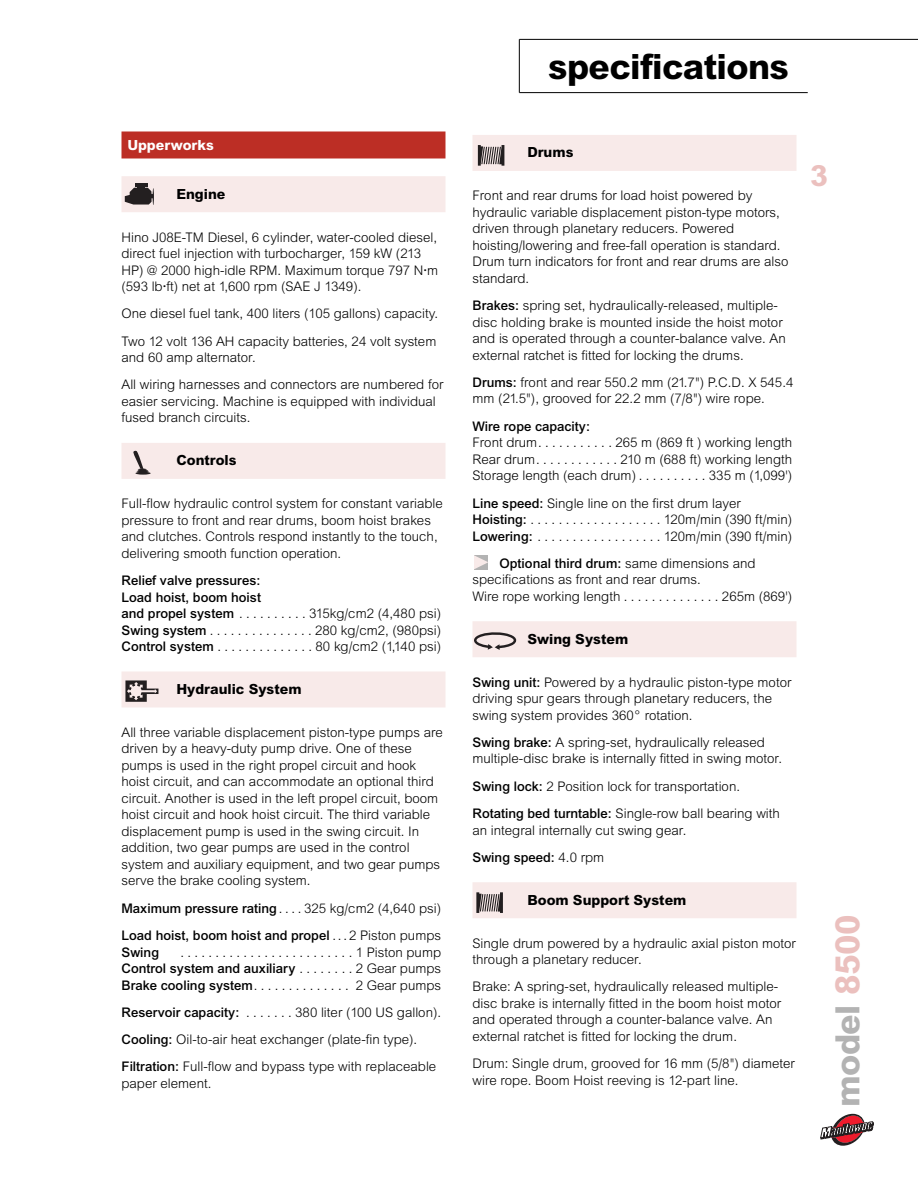
<style>
.page{position:relative;width:918px;height:1188px;background:#fff}
.page>*{position:absolute;margin:0;border:0;box-sizing:border-box;transform-origin:0 0}
.t1{font:37.5px "Arial Bld";letter-spacing:-.015em;color:#000}
.t2{font:36px "Arial Bld";letter-spacing:-.015em;color:#b3b3b3}
.t3{font:31.2px "Arial Bld";color:#ebc0be}
.t4{font:15px "Arial Bld";color:#000}
.t5{font:15px "Arial Bld";color:#fff}
.t6{font:14.25px/16.5px "Arial Lgt";color:#000}
.t7{font:14.25px/16.5px "Arial Mdm";color:#000}
.s1{font-family:"Arial Mdm"}
.s2{font-family:"Arial Lgt"}
.s3{color:#ebc0be}
</style>
<div class="page">
<hr style="left:519px;top:39px;width:1px;height:54px;background:#000">
<hr style="left:519px;top:39px;width:399px;height:1px;background:#000">
<hr style="left:519px;top:92px;width:289px;height:1px;background:#000">
<svg style="left:821px;top:1114px;width:53px;height:32px"></svg>
<div style="left:122px;top:131px;width:324px;height:27px;background:#bc2e25"></div>
<div style="left:122px;top:176px;width:324px;height:36px;background:#f8eae9"></div>
<div style="left:122px;top:443px;width:324px;height:36px;background:#f8eae9"></div>
<div style="left:122px;top:671px;width:324px;height:36px;background:#f8eae9"></div>
<svg style="left:125px;top:183px;width:29px;height:22px"></svg>
<svg style="left:133px;top:451px;width:16px;height:22px"></svg>
<hr style="left:135px;top:472px;width:16px;height:3px;background:#231f20;border-radius:50%">
<svg style="left:125px;top:680px;width:33px;height:22px"></svg>
<div style="left:472px;top:135px;width:324px;height:36px;background:#f8eae9"></div>
<div style="left:472px;top:621px;width:324px;height:36px;background:#f8eae9"></div>
<div style="left:472px;top:882px;width:324px;height:36px;background:#f8eae9"></div>
<svg style="left:474px;top:632px;width:42px;height:18px"></svg>
<svg style="left:476px;top:892px;width:27px;height:21px"></svg>
<svg style="left:478px;top:145px;width:26px;height:21px"></svg>
<svg style="left:474px;top:555px;width:14px;height:14px"></svg>
<p class="t5" style="left:128px;top:140px;width:88px">Upperworks</p>
<p class="t4" style="left:176px;top:189px;width:51px">Engine</p>
<p class="t6" style="left:122px;top:230px;width:318px">Hino J08E-TM Diesel, 6 cylinder, water-cooled diesel, direct fuel injection with turbocharger, 159 kW (213<br>HP) @ 2000 high-idle RPM. Maximum torque 797 N•m (593 lb•ft) net at 1,600 rpm (SAE J 1349).</p>
<p class="t6" style="left:121px;top:301px;width:318px;line-height:27.3px">One diesel fuel tank, 400 liters (105 gallons) capacity.<br>Two 12 volt 136 AH capacity batteries, 24 volt system</p>
<p class="t6" style="left:122px;top:345px;width:324px;line-height:27.3px">and 60 amp alternator.<br>All wiring harnesses and connectors are numbered for</p>
<p class="t6" style="left:121px;top:394px;width:316px">easier servicing. Machine is equipped with individual fused branch circuits.</p>
<p class="t4" style="left:176px;top:455px;width:62px">Controls</p>
<p class="t6" style="left:121px;top:497px;width:323px">Full-flow hydraulic control system for constant variable pressure to front and rear drums, boom hoist brakes and clutches. Controls respond instantly to the touch, delivering smooth function operation.</p>
<p class="t7" style="left:121px;top:573px;width:141px">Relief valve pressures:<br>Load hoist, boom hoist</p>
<p class="t6" style="left:121px;top:606px;width:321px;text-align:justify"><span class="s1">and propel system</span> . . . . . . . . . . 315kg/cm2 (4,480 psi)<br><span class="s1">Swing system</span> . . . . . . . . . . . . . . . 280 kg/cm2, (980psi)<br><span class="s1">Control system</span> . . . . . . . . . . . . . . 80 kg/cm2 (1,140 psi)</p>
<p class="t4" style="left:176px;top:684px;width:127px">Hydraulic System</p>
<p class="t6" style="left:121px;top:725px;width:323px">All three variable displacement piston-type pumps are driven by a heavy-duty pump drive. One of these pumps is used in the right propel circuit and hook hoist circuit, and can accommodate an optional third circuit. Another is used in the left propel circuit, boom hoist circuit and hook hoist circuit. The third variable displacement pump is used in the swing circuit. In addition, two gear pumps are used in the control system and auxiliary equipment, and two gear pumps serve the brake cooling system.</p>
<p class="t6" style="left:122px;top:901px;width:321px"><span class="s1">Maximum pressure rating</span> . . . . 325 kg/cm2 (4,640 psi)</p>
<p class="t7" style="left:121px;top:928px;width:321px">Load hoist, boom hoist and propel <span class="s2">. . . 2 Piston pumps<br></span>Swing</p>
<p class="t6" style="left:180px;top:945px;width:262px">.........................1Pistonpump</p>
<p class="t7" style="left:121px;top:961px;width:321px">Control system and auxiliary <span class="s2">. . . . . . . . 2 Gear pumps</span></p>
<p class="t6" style="left:122px;top:972px;width:321px;line-height:27.3px"><span class="s1">Brake cooling system</span>. . . . . . . . . . . . . . 2 Gear pumps <span class="s1">Reservoir capacity:</span> . . . . . . . 380 liter (100 US gallon).<br><span class="s1">Cooling:</span> Oil-to-air heat exchanger (plate-fin type).<br><span class="s1">Filtration:</span> Full-flow and bypass type with replaceable</p>
<p class="t6" style="left:122px;top:1076px;width:91px">paper element.</p>
<h1 class="t1" style="left:548px;top:54px;width:243px">specifications</h1>
<p class="t4" style="left:527px;top:147px;width:48px">Drums</p>
<p class="t6" style="left:472px;top:189px;width:318px">Front and rear drums for load hoist powered by hydraulic variable displacement piston-type motors, driven through planetary reducers. Powered hoisting/lowering and free-fall operation is standard.<br>Drum turn indicators for front and rear drums are also standard.</p>
<p class="t6" style="left:472px;top:298px;width:315px"><span class="s1">Brakes:</span> spring set, hydraulically-released, multiple&shy;disc holding brake is mounted inside the hoist motor and is operated through a counter-balance valve. An external ratchet is fitted for locking the drums.</p>
<p class="t6" style="left:473px;top:375px;width:322px"><span class="s1">Drums:</span> front and rear 550.2 mm (21.7") P.C.D. X 545.4 mm (21.5"), grooved for 22.2 mm (7/8") wire rope.</p>
<p class="t7" style="left:473px;top:419px;width:119px">Wire rope capacity:</p>
<p class="t6" style="left:473px;top:436px;width:321px;text-align:justify">Front drum. . . . . . . . . . . 265 m (869 ft ) working length Rear drum. . . . . . . . . . . . 210 m (688 ft) working length Storage length (each drum) . . . . . . . . . . 335 m (1,099')</p>
<p class="t6" style="left:473px;top:496px;width:321px"><span class="s1">Line speed:</span> Single line on the first drum layer<br><span class="s1">Hoisting:</span> . . . . . . . . . . . . . . . . . . . 120m/min (390 ft/min)<br><span class="s1">Lowering:</span> . . . . . . . . . . . . . . . . . . 120m/min (390 ft/min)</p>
<p class="t7" style="left:500px;top:556px;width:258px">Optional third drum: <span class="s2">same dimensions and</span></p>
<p class="t6" style="left:473px;top:573px;width:321px">specifications as front and rear drums.<br>Wire rope working length . . . . . . . . . . . . . . 265m (869')</p>
<p class="t4" style="left:527px;top:634px;width:102px">Swing System</p>
<p class="t6" style="left:472px;top:675px;width:320px"><span class="s1">Swing unit:</span> Powered by a hydraulic piston-type motor driving spur gears through planetary reducers, the swing system provides 360° rotation.</p>
<p class="t6" style="left:472px;top:735px;width:311px"><span class="s1">Swing brake:</span> A spring-set, hydraulically released multiple-disc brake is internally fitted in swing motor.</p>
<p class="t6" style="left:473px;top:774px;width:309px;line-height:27.3px"><span class="s1">Swing lock:</span> 2 Position lock for transportation.<br><span class="s1">Rotating bed turntable:</span> Single-row ball bearing with</p>
<p class="t6" style="left:473px;top:823px;width:215px">an integral internally cut swing gear.</p>
<p class="t7" style="left:473px;top:850px;width:133px">Swing speed: <span class="s2">4.0 rpm</span></p>
<p class="t4" style="left:527px;top:895px;width:161px">Boom Support System</p>
<p class="t6" style="left:472px;top:936px;width:325px">Single drum powered by a hydraulic axial piston motor through a planetary reducer.</p>
<p class="t6" style="left:473px;top:980px;width:310px">Brake: A spring-set, hydraulically released multiple&shy;disc brake is internally fitted in the boom hoist motor and operated through a counter-balance valve. An external ratchet is fitted for locking the drum.</p>
<p class="t6" style="left:473px;top:1057px;width:324px">Drum: Single drum, grooved for 16 mm (5/8") diameter wire rope. Boom Hoist reeving is 12-part line.</p>
<h3 class="t3" style="left:810px;top:165px;width:19px">3</h3>
<h2 class="t2" style="left:836px;top:1107px;width:194px;rotate:-90deg">model <span class="s3">8500</span></h2>
</div>
